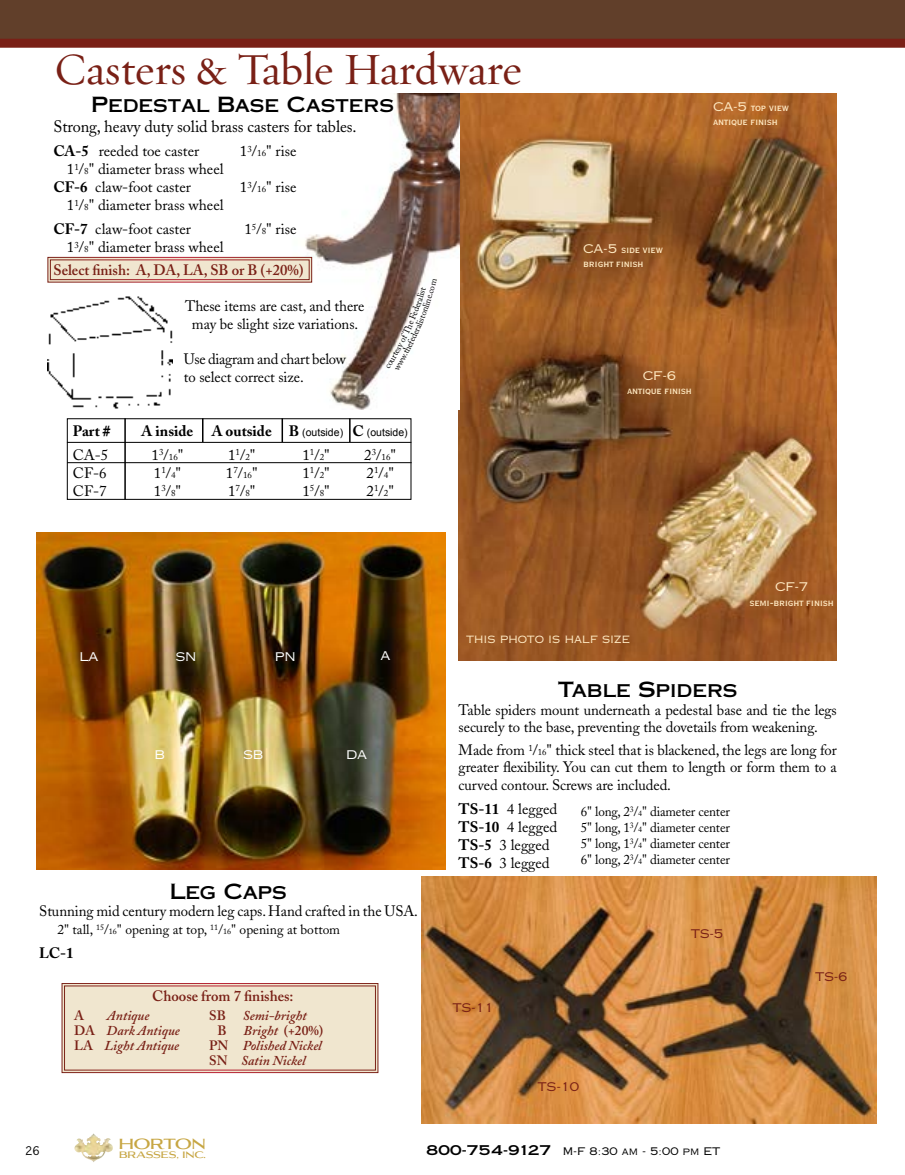
<style>
.page{position:relative;width:905px;height:1175px;background:#fff}
.page>*{position:absolute;margin:0;border:0;box-sizing:border-box;transform-origin:0 0}
.t1{font:45px "Requiem Text";letter-spacing:-.005em;color:#792016}
.t2{font:21px "Copperplate Thirty One AB";letter-spacing:-.025em;color:#000}
.t3{font:16.5px "Adobe Caslon";letter-spacing:-.005em;color:#000}
.t4{font:15px/18px "Adobe Caslon";letter-spacing:-.005em;color:#000}
.t5{font:600 15px/22.5px "Adobe Caslon";color:#792016}
.t6{font:700 15px "Adobe Caslon";letter-spacing:-.005em;color:#000}
.t7{font:500 14.25px "Aviano Flare";letter-spacing:-.05em;color:#c7a643;scale:.95 1}
.t8{font:13.5px/16.2px "Adobe Caslon";letter-spacing:-.01em;color:#000;text-align:justify}
.t9{font:italic 600 13.5px/15px "Adobe Caslon";color:#792016}
.t10{font:600 13.5px "Adobe Caslon";color:#792016}
.t11{font:12px/14.4px "Copperplate Thirty BC";letter-spacing:-.025em;color:#ffe9c2}
.t12{font:12px "Copperplate Thirty Two AB";letter-spacing:-.025em;color:#ffe9c2}
.t13{font:12px "Copperplate Thirty Two AB";letter-spacing:-.025em;color:#792016}
.t14{font:12px "Copperplate Thirty Two AB";letter-spacing:-.025em;color:#fff}
.t15{font:12px "Copperplate Twenty Nine AB";color:#000}
.t16{font:10.5px "Arial";color:#000}
.t17{font:10.5px "Copperplate Thirty Two AB";letter-spacing:-.005em;color:#000}
.t18{font:500 9px "Aviano Flare";letter-spacing:-.01em;color:#c7a643;scale:.95 1}
.s1{font-weight:700}
.s2{font-size:9px}
.s3{font-weight:400;color:#000}
.s4{font-weight:400;font-size:9px;color:#000}
.s5{font-family:"Adobe Caslon";font-weight:700;font-size:15px}
.s6{font-family:"Copperplate Thirty Two AB"}
.s7{font-size:8.1px}
.s8{font-style:normal}
.s9{font-family:"Copperplate Thirty One AB";font-size:13.5px}
</style>
<div class="page">
<div style="left:0;top:0;width:904px;height:44px;background:#613f2a"></div>
<div style="left:0;top:39px;width:904px;height:9px;background:#792016"></div>
<img style="left:458px;top:93px;width:378px;height:567px">
<img style="left:36px;top:533px;width:410px;height:336px">
<img style="left:250px;top:93px;width:209px;height:317px">
<hr style="left:67px;top:442px;width:344px;height:1px;background:#000">
<hr style="left:124px;top:418px;width:2px;height:81px;background:#000">
<div style="left:67px;top:418px;width:344px;height:82px;border:1px solid #000"></div>
<svg style="left:202px;top:418px;width:1px;height:24px"></svg>
<hr style="left:281px;top:418px;width:2px;height:24px;background:#000">
<svg style="left:349px;top:418px;width:1px;height:24px"></svg>
<hr style="left:67px;top:462px;width:344px;height:1px;background:#000">
<img style="left:48px;top:297px;width:125px;height:111px">
<svg style="left:47px;top:257px;width:265px;height:26px;background:#e4ccb9"></svg>
<div style="left:50px;top:260px;width:259px;height:20px;border:1px solid #fff"></div>
<div style="left:61px;top:983px;width:317px;height:90px;background:#f0e6cf"></div>
<div style="left:64px;top:985px;width:312px;height:85px;border:1px solid #fff"></div>
<img style="left:421px;top:876px;width:455px;height:247px">
<img style="left:74px;top:1133px;width:39px;height:29px">
<svg style="left:386px;top:279px;width:51px;height:92px"></svg>
<h1 class="t1" style="left:54px;top:41px;width:469px">Casters &amp; Table Hardware</h1>
<h2 class="t2" style="left:91px;top:92px;width:305px">Pedestal Base Casters</h2>
<p class="t3" style="left:53px;top:117px;width:305px">Strong, heavy duty solid brass casters for tables.</p>
<p class="t4" style="left:53px;top:142px;width:147px"><span class="s1">CA-5</span> reeded toe caster</p>
<p class="t4" style="left:240px;top:142px;width:58px">1<sup>3</sup>/<span class="s2">16</span>" rise</p>
<p class="t4" style="left:53px;top:160px;width:172px;text-indent:14px">1<sup>1</sup>/<span class="s2">8</span>" diameter brass wheel<br><span class="s1">CF-6</span> claw-foot caster</p>
<p class="t4" style="left:240px;top:178px;width:58px">1<sup>3</sup>/<span class="s2">16</span>" rise</p>
<p class="t4" style="left:53px;top:193px;width:172px;line-height:24px;text-indent:14px">1<sup>1</sup>/<span class="s2">8</span>" diameter brass wheel<br><span class="s1">CF-7</span> claw-foot caster</p>
<p class="t4" style="left:244px;top:220px;width:54px">1<sup>5</sup>/<span class="s2">8</span>" rise</p>
<p class="t5" style="left:53px;top:236px;width:252px;text-indent:14px"><span class="s3">1</span><sup>3</sup><span class="s3">/</span><span class="s4">8</span><span class="s3">" diameter brass wheel<br></span>Select finish: A, DA, LA, SB or B (+20%)</p>
<p class="t4" style="left:185px;top:297px;width:181px;text-align:center">These items are cast, and there may be slight size variations.</p>
<p class="t4" style="left:184px;top:350px;width:163px">Use diagram and chart below to select correct size.</p>
<p class="t6" style="left:73px;top:421px;width:39px">Part #</p>
<p class="t16" style="left:142px;top:425px;width:268px"><span class="s5">A inside A outside B</span> (outside) <span class="s5">C</span> (outside)</p>
<p class="t4" style="left:73px;top:446px;width:37px">CA-5</p>
<p class="t4" style="left:151px;top:446px;width:33px">1<sup>3</sup>/<span class="s2">16</span>"</p>
<p class="t4" style="left:228px;top:446px;width:29px">1<sup>1</sup>/<span class="s2">2</span>"</p>
<p class="t4" style="left:302px;top:446px;width:29px">1<sup>1</sup>/<span class="s2">2</span>"</p>
<p class="t4" style="left:364px;top:446px;width:33px">2<sup>3</sup>/<span class="s2">16</span>"</p>
<p class="t4" style="left:73px;top:464px;width:35px">CF-6</p>
<p class="t4" style="left:154px;top:464px;width:29px">1<sup>1</sup>/<span class="s2">4</span>"</p>
<p class="t4" style="left:226px;top:464px;width:33px">1<sup>7</sup>/<span class="s2">16</span>"</p>
<p class="t4" style="left:302px;top:464px;width:29px">1<sup>1</sup>/<span class="s2">2</span>"</p>
<p class="t4" style="left:366px;top:464px;width:29px">2<sup>1</sup>/<span class="s2">4</span>"</p>
<p class="t4" style="left:73px;top:482px;width:35px">CF-7</p>
<p class="t4" style="left:154px;top:482px;width:29px">1<sup>3</sup>/<span class="s2">8</span>"</p>
<p class="t4" style="left:228px;top:482px;width:29px">1<sup>7</sup>/<span class="s2">8</span>"</p>
<p class="t4" style="left:302px;top:482px;width:29px">1<sup>5</sup>/<span class="s2">8</span>"</p>
<p class="t4" style="left:366px;top:482px;width:29px">2<sup>1</sup>/<span class="s2">2</span>"</p>
<p class="t11" style="left:713px;top:101px;width:78px"><span class="s6">CA-5</span> top view antique finish</p>
<p class="t11" style="left:583px;top:242px;width:81px"><span class="s6">CA-5</span> side view bright finish</p>
<p class="t12" style="left:643px;top:368px;width:35px">CF-6</p>
<p class="t11" style="left:627px;top:384px;width:66px">antique finish</p>
<p class="t14" style="left:79px;top:649px;width:21px">LA</p>
<p class="t14" style="left:176px;top:649px;width:23px">SN</p>
<p class="t14" style="left:380px;top:648px;width:11px">A</p>
<p class="t14" style="left:275px;top:649px;width:23px">PN</p>
<p class="t12" style="left:466px;top:631px;width:166px">this photo is half size</p>
<p class="t12" style="left:775px;top:580px;width:35px">CF-7</p>
<p class="t11" style="left:749px;top:595px;width:86px">semi-bright finish</p>
<p class="t14" style="left:154px;top:748px;width:12px">B</p>
<p class="t14" style="left:243px;top:748px;width:22px">SB</p>
<p class="t14" style="left:346px;top:748px;width:23px">DA</p>
<h2 class="t2" style="left:169px;top:878px;width:119px">Leg Caps</h2>
<p class="t4" style="left:39px;top:902px;width:380px">Stunning mid century modern leg caps. Hand crafted in the USA.</p>
<p class="t8" style="left:57px;top:921px;width:284px">2" tall, <sup>15</sup>/<span class="s7">16</span>" opening at top, <sup>11</sup>/<span class="s7">16</span>" opening at bottom</p>
<p class="t6" style="left:39px;top:944px;width:36px">LC-1</p>
<p class="t5" style="left:152px;top:984px;width:143px">Choose from 7 finishes:</p>
<p class="t10" style="left:74px;top:1007px;width:12px">A</p>
<p class="t9" style="left:107px;top:1008px;width:44px">Antique</p>
<p class="t10" style="left:209px;top:1007px;width:18px">SB</p>
<p class="t9" style="left:243px;top:1008px;width:65px">Semi-bright</p>
<p class="t9" style="left:74px;top:1023px;width:107px"><span class="s8">DA</span> Dark Antique</p>
<p class="t10" style="left:217px;top:1022px;width:11px">B</p>
<p class="t9" style="left:243px;top:1023px;width:81px">Bright <span class="s8">(+20%)</span></p>
<p class="t9" style="left:74px;top:1038px;width:107px"><span class="s8">LA</span> Light Antique</p>
<p class="t9" style="left:209px;top:1038px;width:114px"><span class="s8">PN</span> Polished Nickel<br><span class="s8">SN</span> Satin Nickel</p>
<h2 class="t2" style="left:557px;top:677px;width:181px">Table Spiders</h2>
<p class="t4" style="left:458px;top:701px;width:380px;line-height:17.2px">Table spiders mount underneath a pedestal base and tie the legs securely to the base, preventing the dovetails from weakening.</p>
<p class="t4" style="left:458px;top:741px;width:380px;text-align:justify">Made from <sup>1</sup>/<span class="s2">16</span>" thick steel that is blackened, the legs are long for greater flexibility. You can cut them to length or form them to a curved contour. Screws are included.</p>
<p class="t4" style="left:458px;top:800px;width:100px"><span class="s1">TS-11</span> 4 legged<br><span class="s1">TS-10</span> 4 legged<br><span class="s1">TS-5</span> 3 legged<br><span class="s1">TS-6</span> 3 legged</p>
<p class="t8" style="left:580px;top:803px;width:151px">6" long, 2<sup>3</sup>/<span class="s7">4</span>" diameter center 5" long, 1<sup>3</sup>/<span class="s7">4</span>" diameter center 5" long, 1<sup>3</sup>/<span class="s7">4</span>" diameter center 6" long, 2<sup>3</sup>/<span class="s7">4</span>" diameter center</p>
<p class="t13" style="left:452px;top:1000px;width:43px">TS-11</p>
<p class="t13" style="left:537px;top:1079px;width:43px">TS-10</p>
<p class="t13" style="left:690px;top:926px;width:34px">TS-5</p>
<p class="t13" style="left:815px;top:969px;width:34px">TS-6</p>
<p class="t7" style="left:119px;top:1135px;width:93px">HORTON</p>
<p class="t15" style="left:25px;top:1143px;width:16px">26</p>
<p class="t18" style="left:119px;top:1149px;width:93px">BRASSES, INC.</p>
<p class="t17" style="left:426px;top:1144px;width:295px"><span class="s9">800-754-9127</span> M-F 8:30 am - 5:00 pm ET</p>
</div>
